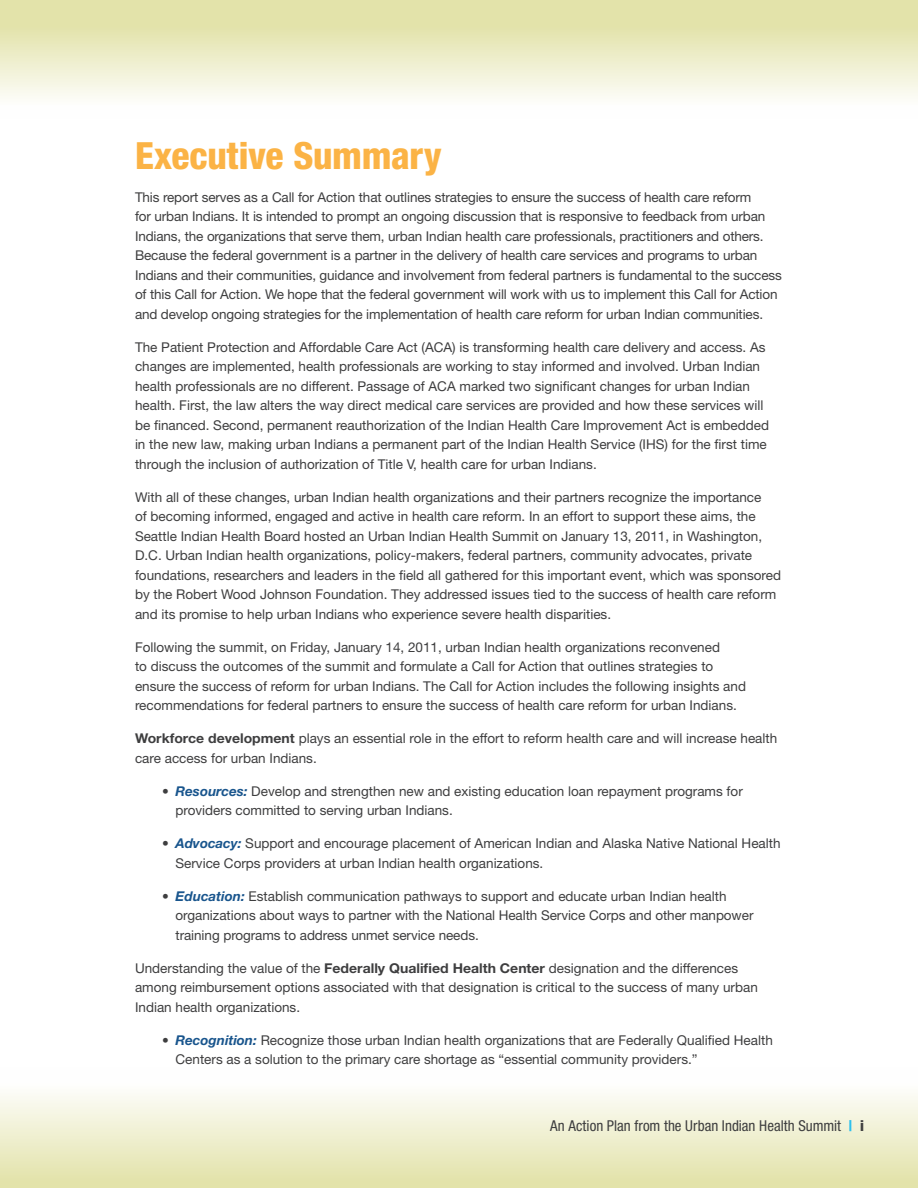
<style>
.page{position:relative;width:918px;height:1188px;background:#fff}
.page>*{position:absolute;margin:0;border:0;box-sizing:border-box;transform-origin:0 0}
.headers{font:800 condensed 37.5px "Helvetica Neue";letter-spacing:-.01em;color:#fbb345}
.t1{font:condensed 15px "Helvetica Neue";letter-spacing:.005em;color:#3e3e3f}
.body_b{font:13.5px/19.5px "Helvetica Neue";color:#3e3e3f}
.bullets_b{font:13.5px/19.5px "Helvetica Neue";color:#3e3e3f}
.s1{font-weight:700}
.s2{font-style:inherit}
.s3{font-weight:700;font-style:italic;color:#19558d}
.s4{font-weight:800;color:#2bc0ee}
.s5{font-weight:800}
</style>
<div class="page">
<div style="left:0;top:1067px;width:918px;height:121px;background:linear-gradient(to bottom,#fff,#e2e2a7)"></div>
<div style="left:0;top:0;width:918px;height:119px;background:linear-gradient(to bottom,#dede9a,#fff)"></div>
<p class="headers" style="left:135px;top:132px;width:308px">Executive Summary</p>
<p class="body_b" style="left:135px;top:187px;width:648px">This report serves as a Call for Action that outlines strategies to ensure the success of health care reform<br>for urban Indians. It is intended to prompt an ongoing discussion that is responsive to feedback from urban Indians, the organizations that serve them, urban Indian health care professionals, practitioners and others.<br>Because the federal government is a partner in the delivery of health care services and programs to urban Indians and their communities, guidance and involvement from federal partners is fundamental to the success of this Call for Action. We hope that the federal government will work with us to implement this Call for Action and develop ongoing strategies for the implementation of health care reform for urban Indian communities.</p>
<p class="body_b" style="left:135px;top:337px;width:636px">The Patient Protection and Affordable Care Act (ACA) is transforming health care delivery and access. As changes are implemented, health professionals are working to stay informed and involved. Urban Indian health professionals are no different. Passage of ACA marked two significant changes for urban Indian health. First, the law alters the way direct medical care services are provided and how these services will be financed. Second, permanent reauthorization of the Indian Health Care Improvement Act is embedded in the new law, making urban Indians a permanent part of the Indian Health Service (IHS) for the first time through the inclusion of authorization of Title V, health care for urban Indians.</p>
<p class="body_b" style="left:135px;top:487px;width:648px">With all of these changes, urban Indian health organizations and their partners recognize the importance<br>of becoming informed, engaged and active in health care reform. In an effort to support these aims, the Seattle Indian Health Board hosted an Urban Indian Health Summit on January 13, 2011, in Washington, D.C. Urban Indian health organizations, policy-makers, federal partners, community advocates, private foundations, researchers and leaders in the field all gathered for this important event, which was sponsored by the Robert Wood Johnson Foundation. They addressed issues tied to the success of health care reform and its promise to help urban Indians who experience severe health disparities.</p>
<p class="body_b" style="left:135px;top:637px;width:613px">Following the summit, on Friday, January 14, 2011, urban Indian health organizations reconvened<br>to discuss the outcomes of the summit and formulate a Call for Action that outlines strategies to ensure the success of reform for urban Indians. The Call for Action includes the following insights and recommendations for federal partners to ensure the success of health care reform for urban Indians.</p>
<p class="body_b" style="left:135px;top:728px;width:644px"><span class="s1">Workforce development</span> plays an essential role in the effort to reform health care and will increase health care access for urban Indians.</p>
<p class="bullets_b" style="left:176px;top:781px;width:569px;text-indent:-14px"><span class="s2">•</span> <span class="s3">Resources:</span> Develop and strengthen new and existing education loan repayment programs for providers committed to serving urban Indians.</p>
<p class="bullets_b" style="left:176px;top:833px;width:607px;text-indent:-14px"><span class="s2">•</span> <span class="s3">Advocacy:</span> Support and encourage placement of American Indian and Alaska Native National Health<br>Service Corps providers at urban Indian health organizations.</p>
<p class="bullets_b" style="left:176px;top:886px;width:580px;text-indent:-14px"><span class="s2">•</span> <span class="s3">Education:</span> Establish communication pathways to support and educate urban Indian health organizations about ways to partner with the National Health Service Corps and other manpower training programs to address unmet service needs.</p>
<p class="body_b" style="left:135px;top:958px;width:624px">Understanding the value of the <span class="s1">Federally Qualified Health Center</span> designation and the differences among reimbursement options associated with that designation is critical to the success of many urban<br>Indian health organizations.</p>
<p class="bullets_b" style="left:176px;top:1030px;width:599px;text-indent:-14px"><span class="s2">•</span> <span class="s3">Recognition:</span> Recognize those urban Indian health organizations that are Federally Qualified Health<br>Centers as a solution to the primary care shortage as “essential community providers.”</p>
<p class="t1" style="left:550px;top:1117px;width:315px">An Action Plan from the Urban Indian Health Summit <span class="s4">|</span> <span class="s5">i</span></p>
</div>
